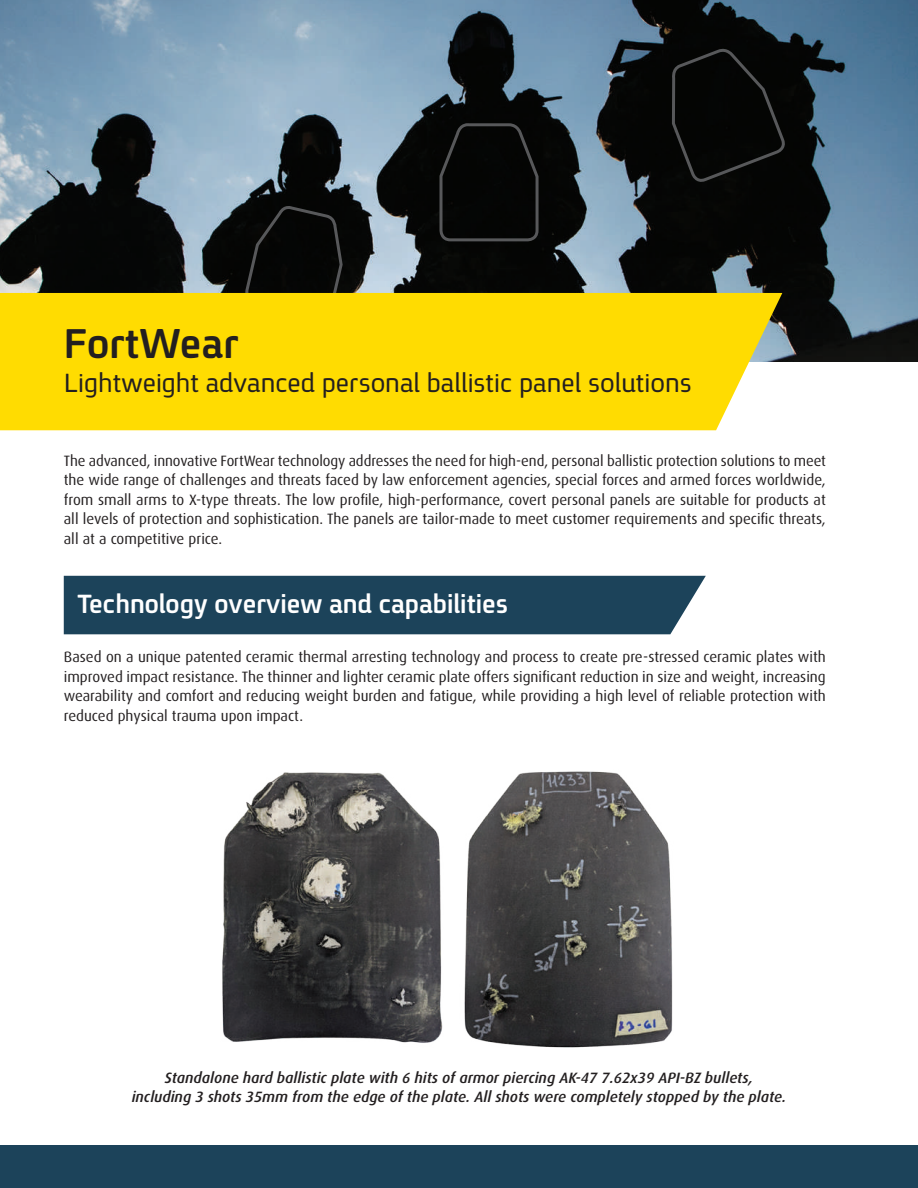
<style>
.page{position:relative;width:918px;height:1188px;background:#fff}
.page>*{position:absolute;margin:0;border:0;box-sizing:border-box;transform-origin:0 0}
.t1{font:700 45px "En Spoiler";color:#231f20}
.t2{font:28.5px "En Spoiler";color:#231f20}
.t3{font:700 28.5px "En Spoiler";color:#fff}
.t4{font:15px/19.5px "Dax";color:#231f20;text-align:justify}
.t5{font:italic 500 15px/19.5px "Dax";color:#231f20;text-align:center}
</style>
<div class="page">
<img style="left:0;top:0;width:918px;height:362px">
<div style="left:64px;top:576px;width:642px;height:58px;background:#1c435a"></div>
<div style="left:0;top:1146px;width:918px;height:42px;background:#1c435a"></div>
<img style="left:464px;top:771px;width:209px;height:277px">
<img style="left:222px;top:772px;width:221px;height:271px">
<svg style="left:438px;top:118px;width:102px;height:125px;background:#0b0c0b"></svg>
<svg style="left:670px;top:48px;width:116px;height:142px;background:#0a0b0a"></svg>
<svg style="left:244px;top:189px;width:101px;height:104px;background:#0c0d0c"></svg>
<div style="left:0;top:293px;width:782px;height:137px;background:#ffdc01"></div>
<h1 class="t1" style="left:64px;top:311px;width:176px">FortWear</h1>
<h1 class="t2" style="left:64px;top:362px;width:630px">Lightweight advanced personal ballistic panel solutions</h1>
<p class="t4" style="left:64px;top:451px;width:764px">The advanced, innovative FortWear technology addresses the need for high-end, personal ballistic protection solutions to meet the wide range of challenges and threats faced by law enforcement agencies, special forces and armed forces worldwide, from small arms to X-type threats. The low profle, high-performance, covert personal panels are suitable for products at all levels of protection and sophistication. The panels are tailor-made to meet customer requirements and specifc threats, all at a competitive price.</p>
<h2 class="t3" style="left:77px;top:583px;width:433px">Technology overview and capabilities</h2>
<p class="t4" style="left:64px;top:647px;width:764px">Based on a unique patented ceramic thermal arresting technology and process to create pre-stressed ceramic plates with improved impact resistance. The thinner and lighter ceramic plate offers signifcant reduction in size and weight, increasing wearability and comfort and reducing weight burden and fatigue, while providing a high level of reliable protection with reduced physical trauma upon impact.</p>
<p class="t5" style="left:132px;top:1068px;width:656px">Standalone hard ballistic plate with 6 hits of armor piercing AK-47 7.62x39 API-BZ bullets,<br>including 3 shots 35mm from the edge of the plate. All shots were completely stopped by the plate.</p>
</div>
